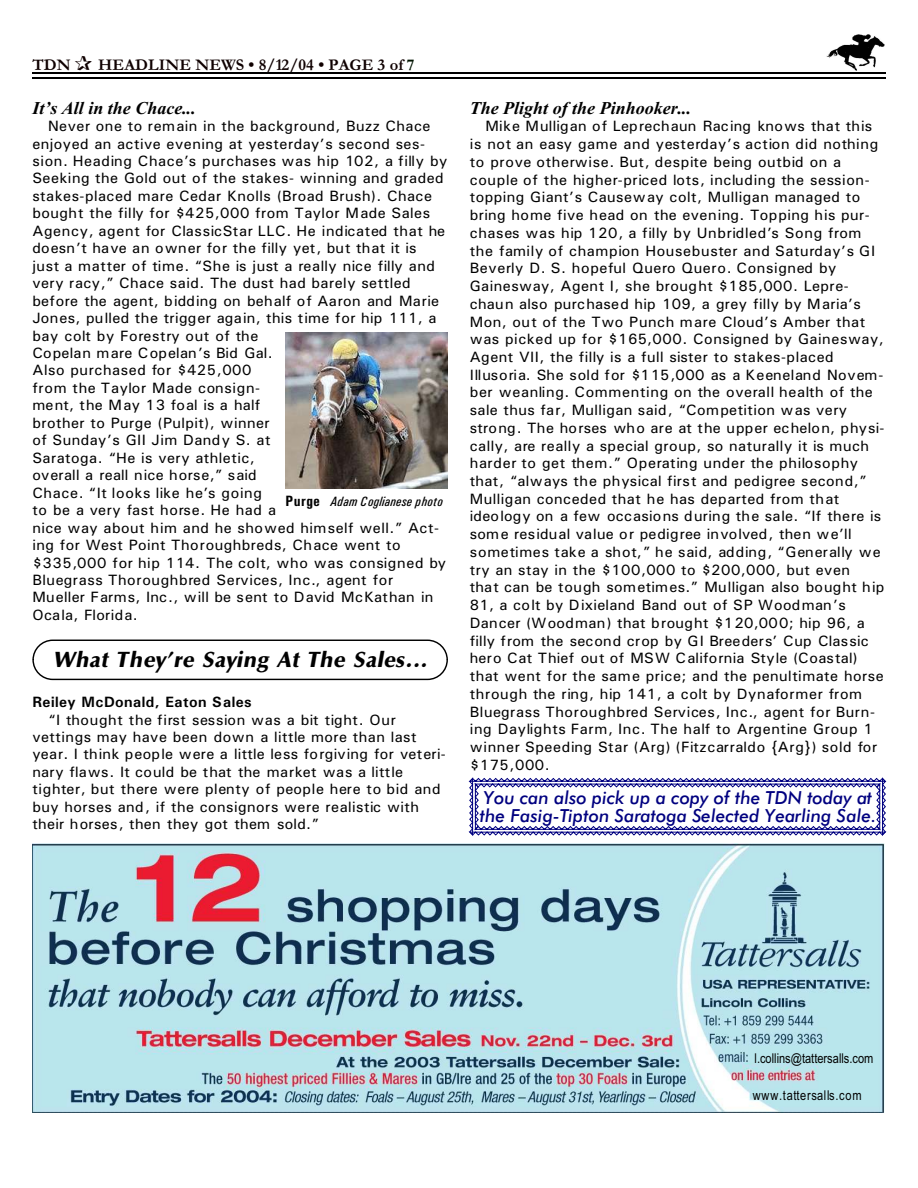
<style>
.page{position:relative;width:918px;height:1188px;background:#fff}
.page>*{position:absolute;margin:0;border:0;box-sizing:border-box;transform-origin:0 0}
.t1{font:italic 800 22.35px "Optane";letter-spacing:.01em;color:#000}
.t2{font:italic 18px/18.1px "Futura Md BT";letter-spacing:.005em;color:#000080}
.t3{font:italic 700 18px "Times New Roman";color:#000}
.t4{font:700 16.5px "Garamond";letter-spacing:.005em;color:#0f0000}
.t5{font:15px/17.7px "Univers";letter-spacing:.03em;color:#000}
.t6{font:700 15px "Univers";letter-spacing:.03em;color:#000}
.t7{font:13.5px "Arial Narrow";color:#000}
.t8{font:italic 13.5px "Univers Condensed";letter-spacing:.015em;color:#000}
.t9{font:13.5px "Arial Narrow";letter-spacing:.055em;color:#000}
.s1{color:#001400}
.s2{font-weight:700;font-style:normal;font-size:15px}
</style>
<div class="page">
<img style="left:826px;top:34px;width:59px;height:36px">
<hr style="left:32px;top:72px;width:853px;height:1px;background:#000">
<hr style="left:32px;top:77px;width:853px;height:2px;background:#000">
<img style="left:32px;top:844px;width:852px;height:268px">
<img style="left:285px;top:333px;width:162px;height:156px">
<div style="left:32px;top:640px;width:416px;height:40px;border:1px solid #000;border-radius:20px"></div>
<svg style="left:469px;top:777px;width:418px;height:59px"></svg>
<p class="t4" style="left:32px;top:59px;width:40px">TDN</p>
<p class="t4" style="left:98px;top:59px;width:318px">HEADLINE NEWS • 8/12/04 • PAGE 3 of <span class="s1">7</span></p>
<p class="t3" style="left:32px;top:102px;width:165px">It’s All in the Chace...</p>
<p class="t5" style="left:32px;top:119px;width:417px;text-indent:16px">Never one to remain in the background, Buzz Chace enjoyed an active evening at yesterday’s second ses&shy;sion. Heading Chace’s purchases was hip 102, a filly by Seeking the Gold out of the stakes- winning and graded stakes-placed mare Cedar Knolls (Broad Brush). Chace bought the filly for $425,000 from Taylor Made Sales Agency, agent for ClassicStar LLC. He indicated that he doesn’t have an owner for the filly yet, but that it is<br>just a matter of time. “She is just a really nice filly and very racy,” Chace said. The dust had barely settled before the agent, bidding on behalf of Aaron and Marie Jones, pulled the trigger again, this time for hip 111, a bay colt by Forestry out of the<br>Copelan mare Copelan’s Bid Gal.<br>Also purchased for $425,000<br>from the Taylor Made consign-<br>ment, the May 13 foal is a half<br>brother to Purge (Pulpit), winner<br>of Sunday’s GII Jim Dandy S. at<br>Saratoga. “He is very athletic,<br>overall a reall nice horse,” said<br>Chace. “It looks like he’s going<br>to be a very fast horse. He had a<br>nice way about him and he showed himself well.” Act&shy;ing for West Point Thoroughbreds, Chace went to $335,000 for hip 114. The colt, who was consigned by Bluegrass Thoroughbred Services, Inc., agent for Mueller Farms, Inc., will be sent to David McKathan in Ocala, Florida.</p>
<p class="t8" style="left:285px;top:496px;width:159px"><span class="s2">Purge</span> Adam Coglianese photo</p>
<h1 class="t1" style="left:53px;top:647px;width:377px">What They’re Saying At The Sales...</h1>
<p class="t6" style="left:32px;top:697px;width:221px">Reiley McDonald, Eaton Sales</p>
<p class="t5" style="left:32px;top:712px;width:415px;text-indent:16px">“I thought the first session was a bit tight. Our vettings may have been down a little more than last year. I think people were a little less forgiving for veteri&shy;nary flaws. It could be that the market was a little tighter, but there were plenty of people here to bid and buy horses and, if the consignors were realistic with their horses, then they got them sold.”</p>
<p class="t3" style="left:470px;top:102px;width:223px">The Plight of the Pinhooker...</p>
<p class="t5" style="left:470px;top:119px;width:416px;text-indent:16px">Mike Mulligan of Leprechaun Racing knows that this is not an easy game and yesterday’s action did nothing to prove otherwise. But, despite being outbid on a couple of the higher-priced lots, including the session&shy;topping Giant’s Causeway colt, Mulligan managed to bring home five head on the evening. Topping his pur&shy;chases was hip 120, a filly by Unbridled’s Song from the family of champion Housebuster and Saturday’s GI Beverly D. S. hopeful Quero Quero. Consigned by Gainesway, Agent I, she brought $185,000. Lepre&shy;chaun also purchased hip 109, a grey filly by Maria’s Mon, out of the Two Punch mare Cloud’s Amber that was picked up for $165,000. Consigned by Gainesway, Agent VII, the filly is a full sister to stakes-placed Illusoria. She sold for $115,000 as a Keeneland Novem&shy;ber weanling. Commenting on the overall health of the sale thus far, Mulligan said, “Competition was very strong. The horses who are at the upper echelon, physi&shy;cally, are really a special group, so naturally it is much harder to get them.” Operating under the philosophy that, “always the physical first and pedigree second,” Mulligan conceded that he has departed from that ideology on a few occasions during the sale. “If there is some residual value or pedigree involved, then we’ll sometimes take a shot,” he said, adding, “Generally we try an stay in the $100,000 to $200,000, but even<br>that can be tough sometimes.” Mulligan also bought hip 81, a colt by Dixieland Band out of SP Woodman’s Dancer (Woodman) that brought $120,000; hip 96, a filly from the second crop by GI Breeders’ Cup Classic hero Cat Thief out of MSW California Style (Coastal) that went for the same price; and the penultimate horse through the ring, hip 141, a colt by Dynaformer from Bluegrass Thoroughbred Services, Inc., agent for Burn&shy;ing Daylights Farm, Inc. The half to Argentine Group 1 winner Speeding Star (Arg) (Fitzcarraldo {Arg}) sold for $175,000.</p>
<p class="t2" style="left:480px;top:790px;width:398px">You can also pick up a copy of the TDN today at the Fasig-Tipton Saratoga Selected Yearling Sale.</p>
<p class="t7" style="left:755px;top:1053px;width:120px">l.collins@tattersalls.com</p>
<p class="t9" style="left:753px;top:1090px;width:110px">www.tattersalls.com</p>
</div>
